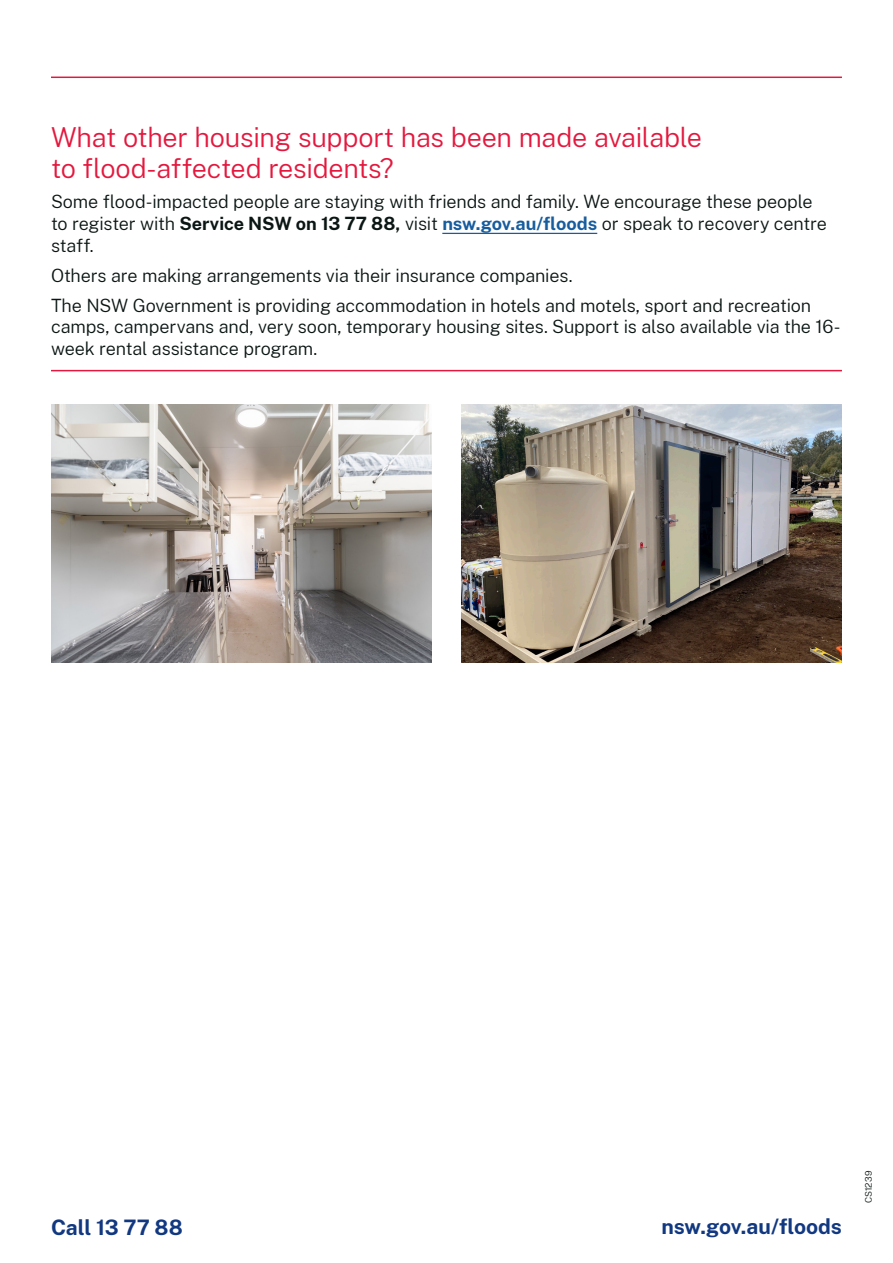
<style>
.page{position:relative;width:893px;height:1263px;background:#fff}
.page>*{position:absolute;margin:0;border:0;box-sizing:border-box;transform-origin:0 0}
.body_copy{font:300 27px/31.5px "Public Sans";letter-spacing:-.01em;color:#e4183e}
.H3_contacts_RR{font:700 21px "Public Sans";letter-spacing:-.005em;color:#113880}
.H3_contacts{font:700 21px "Public Sans";letter-spacing:-.005em;color:#113880}
.body_copy-2{font:300 18px/21.6px "Public Sans";letter-spacing:-.01em;color:#0b1614}
.Job_number{font:300 9px "Public Sans";letter-spacing:.015em;color:#0b1614}
.s1{font-weight:700}
.s2{font-weight:700;color:#175d9e}
</style>
<div class="page">
<hr style="left:51px;top:77px;width:791px;height:1px;background:#e4183e">
<hr style="left:51px;top:370px;width:791px;height:1px;background:#e4183e">
<hr style="left:442px;top:233px;width:155px;height:1px;background:#175d9e">
<img style="left:51px;top:404px;width:381px;height:258px">
<img style="left:461px;top:404px;width:381px;height:258px">
<p class="body_copy" style="left:51px;top:120px;width:653px">What other housing support has been made available to flood-affected residents?</p>
<p class="body_copy-2" style="left:51px;top:190px;width:777px">Some flood-impacted people are staying with friends and family. We encourage these people to register with <span class="s1">Service NSW on 13 77 88,</span> visit <span class="s2">nsw.gov.au/floods</span> or speak to recovery centre staff.</p>
<p class="body_copy-2" style="left:51px;top:264px;width:523px">Others are making arrangements via their insurance companies.</p>
<p class="body_copy-2" style="left:51px;top:294px;width:791px">The NSW Government is providing accommodation in hotels and motels, sport and recreation camps, campervans and, very soon, temporary housing sites. Support is also available via the 16- week rental assistance program.</p>
<p class="H3_contacts" style="left:51px;top:1212px;width:133px">Call 13 77 88</p>
<p class="H3_contacts_RR" style="left:661px;top:1211px;width:182px">nsw.gov.au/floods</p>
<p class="Job_number" style="left:862px;top:1203px;width:34px;rotate:-90deg">CS1239</p>
</div>
